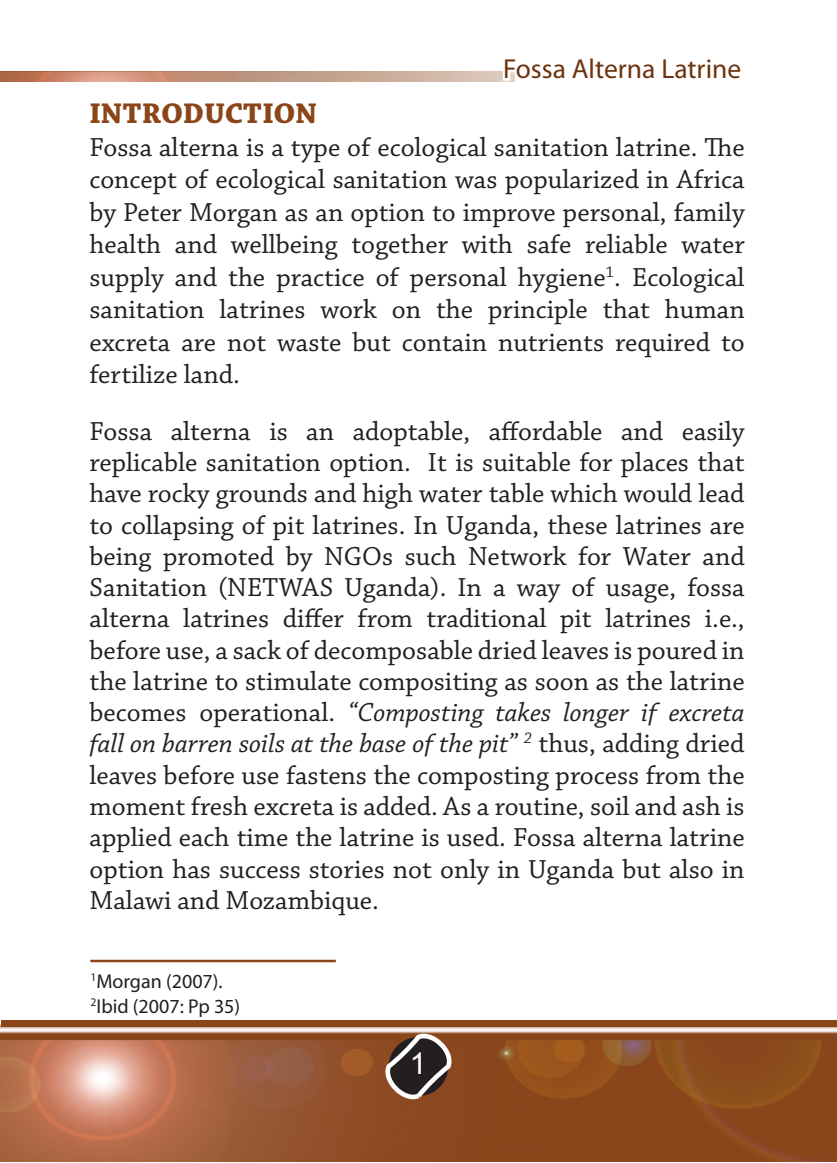
<style>
.page{position:relative;width:837px;height:1163px;background:#fff}
.page>*{position:absolute;margin:0;border:0;box-sizing:border-box;transform-origin:0 0}
.t1{font:700 30px "Chaparral Pro";color:#8b4519}
.t2{font:30px "Arial";color:#fff}
.t3{font:27.5px/31.2px "Chaparral Pro";color:#231f20;text-align:justify}
.t4{font:27.5px "Myriad Pro";color:#6c340e}
.t5{font:20px "Myriad Pro";color:#231f20}
.s1{font-style:italic}
</style>
<div class="page">
<img style="left:0;top:72px;width:500px;height:10px">
<img style="left:0;top:1026px;width:836px;height:134px">
<div style="left:1px;top:1020px;width:835px;height:6px;background:#8b4519"></div>
<hr style="left:90px;top:959px;width:246px;height:3px;background:#8b4519">
<svg style="left:383px;top:1031px;width:71px;height:71px;background:#715749"></svg>
<p class="t4" style="left:503px;top:52px;width:239px">Fossa Alterna Latrine</p>
<p class="t1" style="left:89px;top:96px;width:229px">INTRODUCTION</p>
<p class="t3" style="left:89px;top:132px;width:656px;line-height:32.5px">Fossa alterna is a type of ecological sanitation latrine. The concept of ecological sanitation was popularized in Africa by Peter Morgan as an option to improve personal, family health and wellbeing together with safe reliable water supply and the practice of personal hygiene<sup>1</sup>. Ecological sanitation latrines work on the principle that human excreta are not waste but contain nutrients required to fertilize land.</p>
<p class="t3" style="left:89px;top:416px;width:656px">Fossa alterna is an adoptable, affordable and easily replicable sanitation option. It is suitable for places that have rocky grounds and high water table which would lead to collapsing of pit latrines. In Uganda, these latrines are being promoted by NGOs such Network for Water and Sanitation (NETWAS Uganda). In a way of usage, fossa alterna latrines differ from traditional pit latrines i.e., before use, a sack of decomposable dried leaves is poured in the latrine to stimulate compositing as soon as the latrine becomes operational. <span class="s1">“Composting takes longer if excreta fall on barren soils at the base of the pit”</span> <sup>2</sup> thus, adding dried leaves before use fastens the composting process from the moment fresh excreta is added. As a routine, soil and ash is applied each time the latrine is used. Fossa alterna latrine option has success stories not only in Uganda but also in Malawi and Mozambique.</p>
<p class="t5" style="left:90px;top:968px;width:134px"><sup>1</sup>Morgan (2007).</p>
<p class="t5" style="left:90px;top:993px;width:151px"><sup>2</sup>Ibid (2007: Pp 35)</p>
<p class="t2" style="left:409px;top:1043px;width:18px">1</p>
</div>
